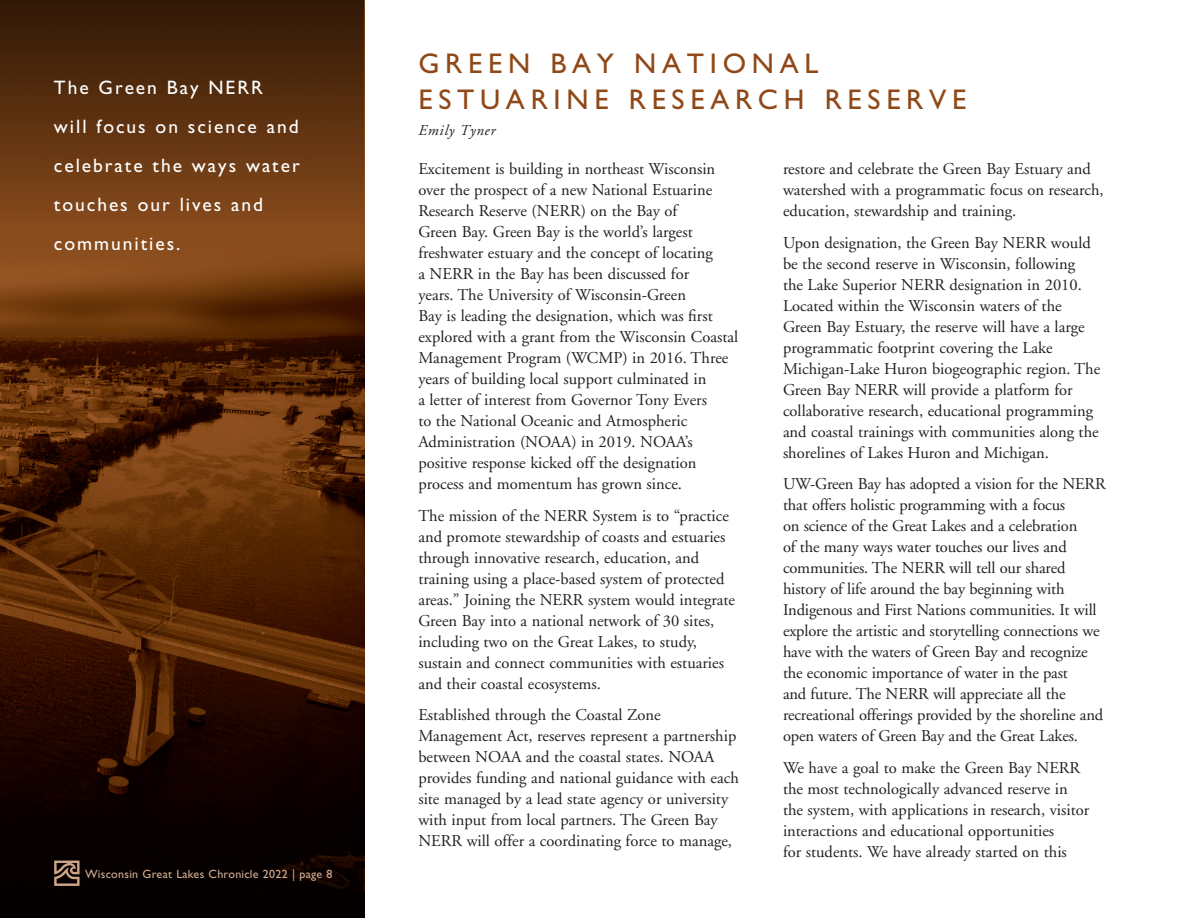
<style>
.page{position:relative;width:1188px;height:918px;background:#fff}
.page>*{position:absolute;margin:0;border:0;box-sizing:border-box;transform-origin:0 0}
.t1{font:28.5px/36px "Gill Sans";letter-spacing:.2em;color:#8f4817}
.t2{font:19.5px/39px "Gill Sans";letter-spacing:.1em;color:#fff}
.t3{font:16.5px/21px "Adobe Garamond";color:#231f20}
.t4{font:italic 15px "Adobe Garamond";letter-spacing:.05em;color:#231f20}
.t5{font:12px "Gill Sans";letter-spacing:.025em;color:#d0ae93}
</style>
<div class="page">
<img style="left:0;top:240px;width:364px;height:556px">
<div style="left:0;top:796px;width:364px;height:122px;background:#050000"></div>
<div style="left:0;top:0;width:364px;height:240px;background:linear-gradient(to bottom,#301805,#8a4c1c)"></div>
<svg style="left:54px;top:861px;width:26px;height:25px"></svg>
<p class="t2" style="left:54px;top:69px;width:247px">The Green Bay NERR will focus on science and celebrate the ways water touches our lives and communities.</p>
<p class="t5" style="left:85px;top:867px;width:249px">Wisconsin Great Lakes Chronicle 2022 | page 8</p>
<h1 class="t1" style="left:418px;top:46px;width:549px">GREEN BAY NATIONAL<br>ESTUARINE RESEARCH RESERVE</h1>
<p class="t4" style="left:418px;top:122px;width:79px">Emily Tyner</p>
<p class="t3" style="left:418px;top:159px;width:321px">Excitement is building in northeast Wisconsin over the prospect of a new National Estuarine Research Reserve (NERR) on the Bay of<br>Green Bay. Green Bay is the world’s largest freshwater estuary and the concept of locating<br>a NERR in the Bay has been discussed for<br>years. The University of Wisconsin-Green<br>Bay is leading the designation, which was first explored with a grant from the Wisconsin Coastal Management Program (WCMP) in 2016. Three years of building local support culminated in<br>a letter of interest from Governor Tony Evers<br>to the National Oceanic and Atmospheric Administration (NOAA) in 2019. NOAA’s positive response kicked off the designation process and momentum has grown since.</p>
<p class="t3" style="left:418px;top:505px;width:318px">The mission of the NERR System is to “practice and promote stewardship of coasts and estuaries through innovative research, education, and training using a place-based system of protected areas.” Joining the NERR system would integrate Green Bay into a national network of 30 sites, including two on the Great Lakes, to study, sustain and connect communities with estuaries and their coastal ecosystems.</p>
<p class="t3" style="left:418px;top:705px;width:322px">Established through the Coastal Zone Management Act, reserves represent a partnership between NOAA and the coastal states. NOAA provides funding and national guidance with each site managed by a lead state agency or university with input from local partners. The Green Bay NERR will offer a coordinating force to manage,</p>
<p class="t3" style="left:783px;top:159px;width:322px">restore and celebrate the Green Bay Estuary and watershed with a programmatic focus on research, education, stewardship and training.</p>
<p class="t3" style="left:783px;top:232px;width:319px">Upon designation, the Green Bay NERR would be the second reserve in Wisconsin, following<br>the Lake Superior NERR designation in 2010.<br>Located within the Wisconsin waters of the Green Bay Estuary, the reserve will have a large programmatic footprint covering the Lake Michigan-Lake Huron biogeographic region. The Green Bay NERR will provide a platform for collaborative research, educational programming and coastal trainings with communities along the shorelines of Lakes Huron and Michigan.</p>
<p class="t3" style="left:783px;top:474px;width:324px">UW-Green Bay has adopted a vision for the NERR that offers holistic programming with a focus<br>on science of the Great Lakes and a celebration<br>of the many ways water touches our lives and communities. The NERR will tell our shared history of life around the bay beginning with Indigenous and First Nations communities. It will explore the artistic and storytelling connections we have with the waters of Green Bay and recognize the economic importance of water in the past<br>and future. The NERR will appreciate all the recreational offerings provided by the shoreline and open waters of Green Bay and the Great Lakes.</p>
<p class="t3" style="left:783px;top:757px;width:308px">We have a goal to make the Green Bay NERR the most technologically advanced reserve in the system, with applications in research, visitor interactions and educational opportunities<br>for students. We have already started on this</p>
</div>
